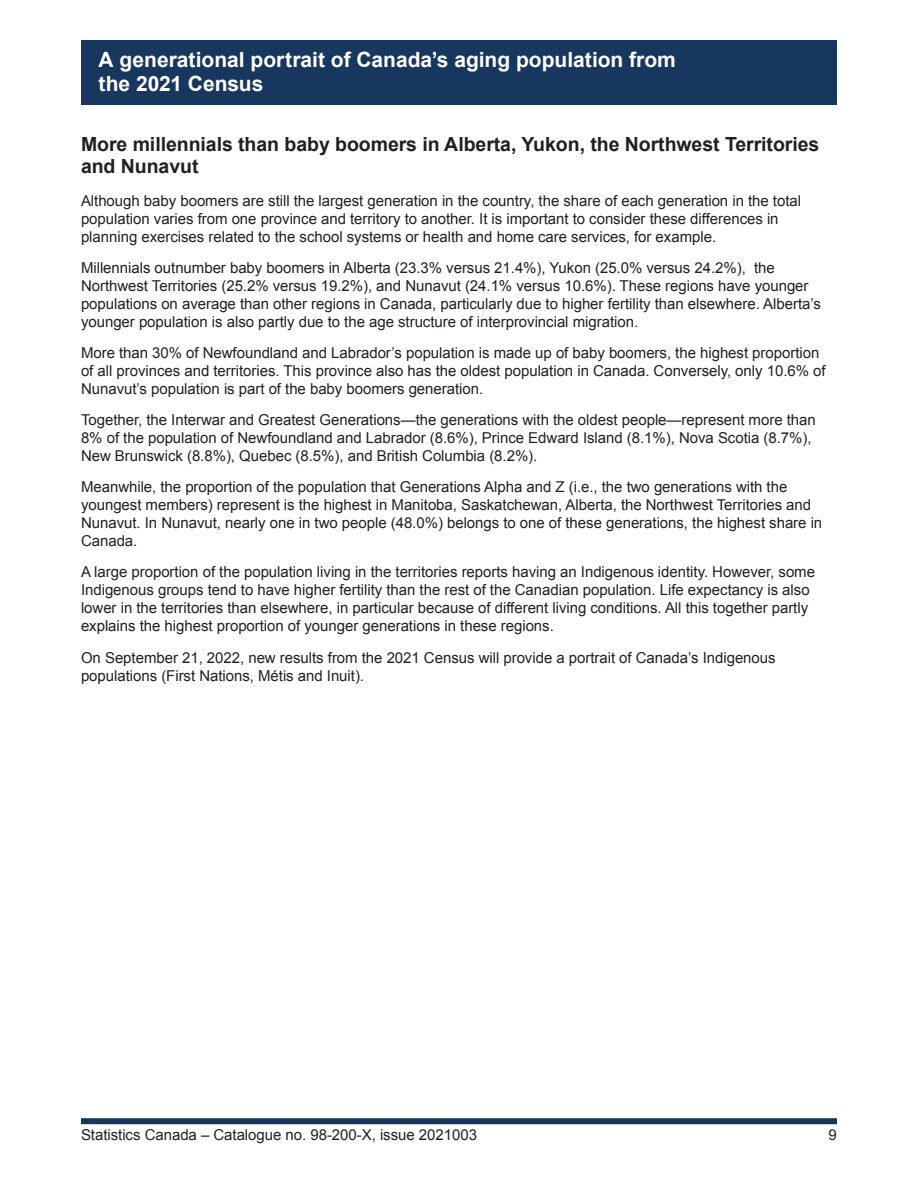
<style>
.page{position:relative;width:918px;height:1188px;background:#fff}
.page>*{position:absolute;margin:0;border:0;box-sizing:border-box;transform-origin:0 0}
.t1{font:700 21px/24px "Arial";color:#fff}
.t2{font:700 19.5px/22.5px "Arial";letter-spacing:-.005em;color:#231f20}
.t3{font:15px/18px "Arial";letter-spacing:-.005em;color:#231f20}
</style>
<div class="page">
<div style="left:81px;top:40px;width:756px;height:65px;background:#17375e"></div>
<div style="left:81px;top:1118px;width:756px;height:6px;background:#17375e"></div>
<h1 class="t1" style="left:99px;top:48px;width:579px">A generational portrait of Canada’s aging population from the 2021 Census</h1>
<h2 class="t2" style="left:81px;top:133px;width:740px">More millennials than baby boomers in Alberta, Yukon, the Northwest Territories and Nunavut</h2>
<p class="t3" style="left:81px;top:192px;width:722px">Although baby boomers are still the largest generation in the country, the share of each generation in the total population varies from one province and territory to another. It is important to consider these differences in planning exercises related to the school systems or health and home care services, for example.</p>
<p class="t3" style="left:81px;top:259px;width:741px">Millennials outnumber baby boomers in Alberta (23.3% versus 21.4%), Yukon (25.0% versus 24.2%), the Northwest Territories (25.2% versus 19.2%), and Nunavut (24.1% versus 10.6%). These regions have younger populations on average than other regions in Canada, particularly due to higher fertility than elsewhere. Alberta’s younger population is also partly due to the age structure of interprovincial migration.</p>
<p class="t3" style="left:81px;top:344px;width:746px">More than 30% of Newfoundland and Labrador’s population is made up of baby boomers, the highest proportion of all provinces and territories. This province also has the oldest population in Canada. Conversely, only 10.6% of<br>Nunavut’s population is part of the baby boomers generation.</p>
<p class="t3" style="left:81px;top:411px;width:736px">Together, the Interwar and Greatest Generations—the generations with the oldest people—represent more than<br>8% of the population of Newfoundland and Labrador (8.6%), Prince Edward Island (8.1%), Nova Scotia (8.7%),<br>New Brunswick (8.8%), Quebec (8.5%), and British Columbia (8.2%).</p>
<p class="t3" style="left:81px;top:478px;width:743px">Meanwhile, the proportion of the population that Generations Alpha and Z (i.e., the two generations with the youngest members) represent is the highest in Manitoba, Saskatchewan, Alberta, the Northwest Territories and Nunavut. In Nunavut, nearly one in two people (48.0%) belongs to one of these generations, the highest share in Canada.</p>
<p class="t3" style="left:81px;top:563px;width:736px">A large proportion of the population living in the territories reports having an Indigenous identity. However, some Indigenous groups tend to have higher fertility than the rest of the Canadian population. Life expectancy is also lower in the territories than elsewhere, in particular because of different living conditions. All this together partly explains the highest proportion of younger generations in these regions.</p>
<p class="t3" style="left:81px;top:648px;width:696px">On September 21, 2022, new results from the 2021 Census will provide a portrait of Canada’s Indigenous populations (First Nations, Métis and Inuit).</p>
<p class="t3" style="left:81px;top:1126px;width:398px">Statistics Canada – Catalogue no. 98-200-X, issue 2021003</p>
<p class="t3" style="left:829px;top:1126px;width:10px">9</p>
</div>
